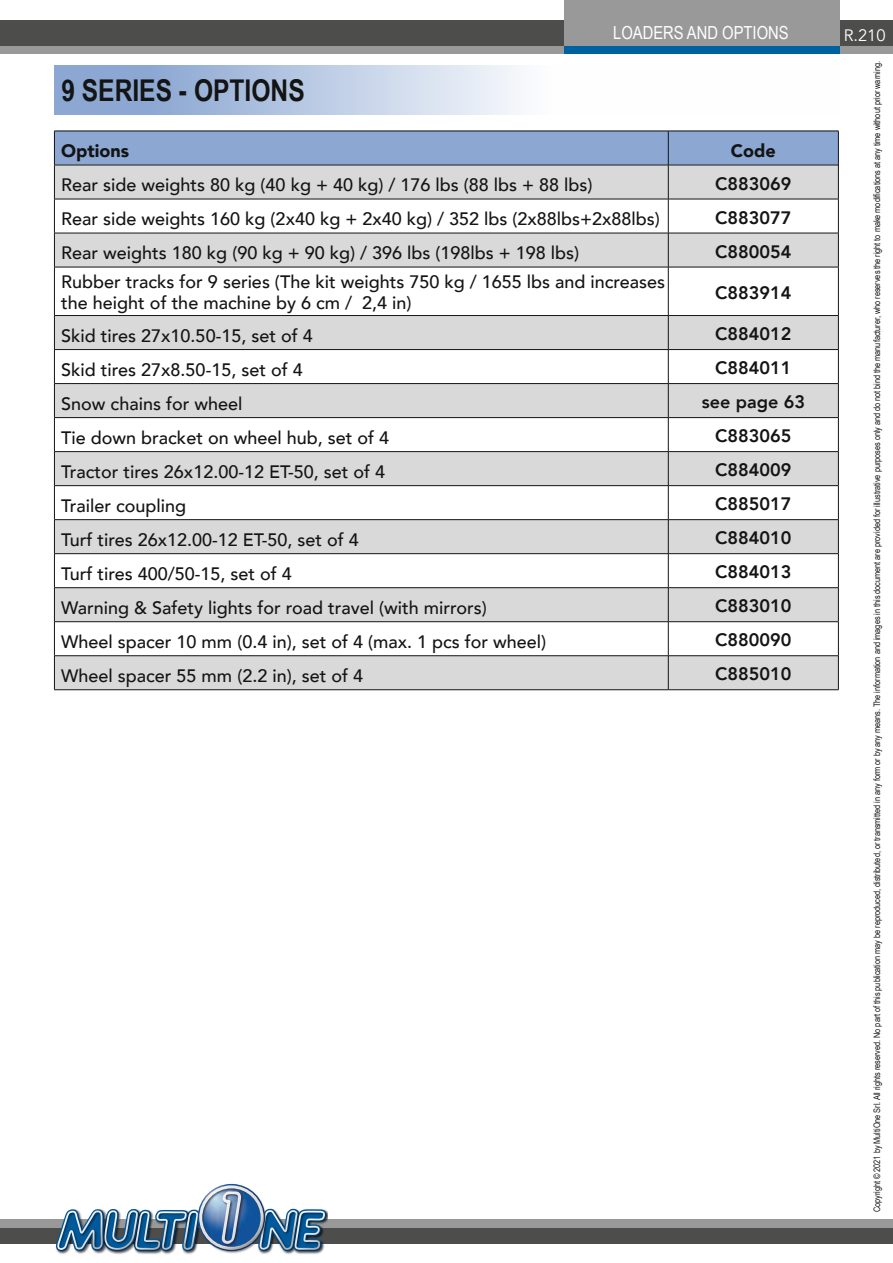
<style>
.page{position:relative;width:893px;height:1263px;background:#fff}
.page>*{position:absolute;margin:0;border:0;box-sizing:border-box;transform-origin:0 0}
.t1{font:700 30px "Arial Narrow";color:#131413}
.t2{font:500 18px/21.6px "Avenir";color:#131413}
.t3{font:800 18px "Avenir";color:#131413}
.t4{font:18px "Arial Narrow";color:#fff}
.t5{font:900 18px "Avenir";color:#131413}
.t6{font:16.5px "Avenir";color:#fff}
.t7{font:9px "Arial Narrow";letter-spacing:-.005em;color:#131413}
</style>
<div class="page">
<div style="left:0;top:45px;width:893px;height:9px;background:#999"></div>
<div style="left:564px;top:45px;width:276px;height:9px;background:#0061a1"></div>
<div style="left:0;top:20px;width:893px;height:25px;background:#4d4d4c"></div>
<div style="left:0;top:1219px;width:893px;height:9px;background:#999"></div>
<div style="left:0;top:1228px;width:893px;height:16px;background:#4d4d4c"></div>
<img style="left:55px;top:1184px;width:272px;height:70px">
<div style="left:564px;top:0;width:276px;height:45px;background:#999"></div>
<svg style="left:54px;top:66px;width:467px;height:49px;background:#b5c6e2"></svg>
<div style="left:55px;top:132px;width:783px;height:33px;background:#8ba7d2"></div>
<svg style="left:55px;top:166px;width:783px;height:523px;fill:#d9d9d9"></svg>
<hr style="left:668px;top:131px;width:1px;height:34px;background:#131413">
<hr style="left:838px;top:131px;width:1px;height:34px;background:#131413">
<hr style="left:54px;top:165px;width:1px;height:34px;background:#131413">
<hr style="left:668px;top:165px;width:1px;height:34px;background:#131413">
<hr style="left:838px;top:165px;width:1px;height:34px;background:#131413">
<hr style="left:54px;top:199px;width:614px;height:1px;background:#131413">
<hr style="left:54px;top:199px;width:1px;height:34px;background:#131413">
<hr style="left:668px;top:199px;width:171px;height:1px;background:#131413">
<hr style="left:668px;top:199px;width:1px;height:34px;background:#131413">
<hr style="left:838px;top:199px;width:1px;height:34px;background:#131413">
<hr style="left:54px;top:233px;width:614px;height:1px;background:#131413">
<hr style="left:54px;top:233px;width:1px;height:34px;background:#131413">
<hr style="left:668px;top:233px;width:171px;height:1px;background:#131413">
<hr style="left:668px;top:233px;width:1px;height:34px;background:#131413">
<hr style="left:838px;top:233px;width:1px;height:34px;background:#131413">
<hr style="left:54px;top:267px;width:614px;height:1px;background:#131413">
<hr style="left:54px;top:267px;width:1px;height:48px;background:#131413">
<hr style="left:668px;top:267px;width:171px;height:1px;background:#131413">
<hr style="left:668px;top:267px;width:1px;height:48px;background:#131413">
<hr style="left:838px;top:267px;width:1px;height:48px;background:#131413">
<hr style="left:54px;top:315px;width:614px;height:1px;background:#131413">
<hr style="left:54px;top:316px;width:1px;height:33px;background:#131413">
<hr style="left:668px;top:315px;width:171px;height:1px;background:#131413">
<hr style="left:668px;top:316px;width:1px;height:33px;background:#131413">
<hr style="left:838px;top:316px;width:1px;height:33px;background:#131413">
<hr style="left:54px;top:349px;width:614px;height:1px;background:#131413">
<hr style="left:54px;top:350px;width:1px;height:33px;background:#131413">
<hr style="left:668px;top:349px;width:171px;height:1px;background:#131413">
<hr style="left:668px;top:350px;width:1px;height:33px;background:#131413">
<hr style="left:838px;top:350px;width:1px;height:33px;background:#131413">
<hr style="left:54px;top:383px;width:614px;height:1px;background:#131413">
<hr style="left:54px;top:384px;width:1px;height:33px;background:#131413">
<hr style="left:668px;top:383px;width:171px;height:1px;background:#131413">
<hr style="left:668px;top:384px;width:1px;height:33px;background:#131413">
<hr style="left:838px;top:384px;width:1px;height:33px;background:#131413">
<hr style="left:54px;top:417px;width:614px;height:1px;background:#131413">
<hr style="left:54px;top:418px;width:1px;height:33px;background:#131413">
<hr style="left:668px;top:417px;width:171px;height:1px;background:#131413">
<hr style="left:668px;top:418px;width:1px;height:33px;background:#131413">
<hr style="left:838px;top:418px;width:1px;height:33px;background:#131413">
<hr style="left:54px;top:451px;width:614px;height:1px;background:#131413">
<hr style="left:54px;top:452px;width:1px;height:33px;background:#131413">
<hr style="left:668px;top:451px;width:171px;height:1px;background:#131413">
<hr style="left:668px;top:452px;width:1px;height:33px;background:#131413">
<hr style="left:838px;top:452px;width:1px;height:33px;background:#131413">
<hr style="left:54px;top:485px;width:614px;height:1px;background:#131413">
<hr style="left:54px;top:486px;width:1px;height:33px;background:#131413">
<hr style="left:668px;top:485px;width:171px;height:1px;background:#131413">
<hr style="left:668px;top:486px;width:1px;height:33px;background:#131413">
<hr style="left:838px;top:486px;width:1px;height:33px;background:#131413">
<hr style="left:54px;top:519px;width:614px;height:1px;background:#131413">
<hr style="left:54px;top:520px;width:1px;height:33px;background:#131413">
<hr style="left:668px;top:519px;width:171px;height:1px;background:#131413">
<hr style="left:668px;top:520px;width:1px;height:33px;background:#131413">
<hr style="left:54px;top:553px;width:614px;height:1px;background:#131413">
<hr style="left:54px;top:554px;width:1px;height:33px;background:#131413">
<hr style="left:668px;top:553px;width:171px;height:1px;background:#131413">
<hr style="left:668px;top:554px;width:1px;height:33px;background:#131413">
<hr style="left:838px;top:554px;width:1px;height:33px;background:#131413">
<hr style="left:54px;top:587px;width:614px;height:1px;background:#131413">
<hr style="left:54px;top:588px;width:1px;height:33px;background:#131413">
<hr style="left:668px;top:587px;width:171px;height:1px;background:#131413">
<hr style="left:668px;top:588px;width:1px;height:33px;background:#131413">
<hr style="left:838px;top:588px;width:1px;height:33px;background:#131413">
<hr style="left:54px;top:621px;width:614px;height:1px;background:#131413">
<hr style="left:54px;top:622px;width:1px;height:33px;background:#131413">
<hr style="left:668px;top:621px;width:171px;height:1px;background:#131413">
<hr style="left:668px;top:622px;width:1px;height:33px;background:#131413">
<hr style="left:838px;top:622px;width:1px;height:33px;background:#131413">
<hr style="left:54px;top:655px;width:614px;height:1px;background:#131413">
<hr style="left:668px;top:655px;width:171px;height:1px;background:#131413">
<hr style="left:668px;top:656px;width:1px;height:33px;background:#131413">
<hr style="left:838px;top:656px;width:1px;height:33px;background:#131413">
<hr style="left:54px;top:689px;width:614px;height:1px;background:#131413">
<hr style="left:668px;top:689px;width:171px;height:1px;background:#131413">
<hr style="left:54px;top:131px;width:614px;height:1px;background:#131413">
<hr style="left:54px;top:131px;width:1px;height:34px;background:#131413">
<hr style="left:668px;top:131px;width:171px;height:1px;background:#131413">
<hr style="left:54px;top:165px;width:614px;height:1px;background:#131413">
<hr style="left:668px;top:165px;width:170px;height:1px;background:#131413">
<hr style="left:838px;top:520px;width:1px;height:33px;background:#131413">
<hr style="left:54px;top:656px;width:1px;height:33px;background:#131413">
<h1 class="t1" style="left:61px;top:68px;width:245px">9 SERIES - OPTIONS</h1>
<p class="t4" style="left:613px;top:20px;width:177px">LOADERS AND OPTIONS</p>
<p class="t5" style="left:61px;top:135px;width:69px">Options</p>
<p class="t5" style="left:731px;top:135px;width:46px">Code</p>
<p class="t2" style="left:61px;top:173px;width:533px">Rear side weights 80 kg (40 kg + 40 kg) / 176 lbs (88 lbs + 88 lbs)</p>
<p class="t3" style="left:715px;top:169px;width:78px">C883069</p>
<p class="t2" style="left:61px;top:207px;width:600px">Rear side weights 160 kg (2x40 kg + 2x40 kg) / 352 lbs (2x88lbs+2x88lbs)</p>
<p class="t3" style="left:715px;top:203px;width:78px">C883077</p>
<p class="t2" style="left:61px;top:241px;width:519px">Rear weights 180 kg (90 kg + 90 kg) / 396 lbs (198lbs + 198 lbs)</p>
<p class="t3" style="left:715px;top:237px;width:78px">C880054</p>
<p class="t2" style="left:61px;top:269px;width:605px">Rubber tracks for 9 series (The kit weights 750 kg / 1655 lbs and increases the height of the machine by 6 cm / 2,4 in)</p>
<p class="t3" style="left:715px;top:279px;width:78px">C883914</p>
<p class="t2" style="left:61px;top:324px;width:253px">Skid tires 27x10.50-15, set of 4</p>
<p class="t3" style="left:715px;top:320px;width:78px">C884012</p>
<p class="t2" style="left:61px;top:358px;width:243px">Skid tires 27x8.50-15, set of 4</p>
<p class="t3" style="left:715px;top:354px;width:78px">C884011</p>
<p class="t2" style="left:61px;top:392px;width:183px">Snow chains for wheel</p>
<p class="t3" style="left:702px;top:388px;width:105px">see page 63</p>
<p class="t2" style="left:61px;top:426px;width:329px">Tie down bracket on wheel hub, set of 4</p>
<p class="t3" style="left:715px;top:422px;width:78px">C883065</p>
<p class="t2" style="left:61px;top:460px;width:325px">Tractor tires 26x12.00-12 ET-50, set of 4</p>
<p class="t3" style="left:715px;top:456px;width:78px">C884009</p>
<p class="t2" style="left:61px;top:494px;width:127px">Trailer coupling</p>
<p class="t3" style="left:715px;top:490px;width:78px">C885017</p>
<p class="t2" style="left:61px;top:528px;width:299px">Turf tires 26x12.00-12 ET-50, set of 4</p>
<p class="t3" style="left:715px;top:524px;width:78px">C884010</p>
<p class="t2" style="left:61px;top:562px;width:232px">Turf tires 400/50-15, set of 4</p>
<p class="t3" style="left:715px;top:558px;width:78px">C884013</p>
<p class="t2" style="left:61px;top:596px;width:427px">Warning &amp; Safety lights for road travel (with mirrors)</p>
<p class="t3" style="left:715px;top:592px;width:78px">C883010</p>
<p class="t2" style="left:61px;top:630px;width:486px">Wheel spacer 10 mm (0.4 in), set of 4 (max. 1 pcs for wheel)</p>
<p class="t3" style="left:715px;top:626px;width:78px">C880090</p>
<p class="t2" style="left:61px;top:664px;width:303px">Wheel spacer 55 mm (2.2 in), set of 4</p>
<p class="t3" style="left:715px;top:660px;width:78px">C885010</p>
<p class="t6" style="left:844px;top:25px;width:43px">R.210</p>
<p class="t7" style="left:870px;top:1212px;width:1152px;rotate:-90deg">Copyright © 2021 by MultiOne Srl. All rights reserved. No part of this publication may be reproduced, distributed, or transmitted in any form or by any means. The information and images in this document are provided for illustrative purposes only and do not bind the manufacturer, who reserves the right to make modifications at any time without prior warning.</p>
</div>
